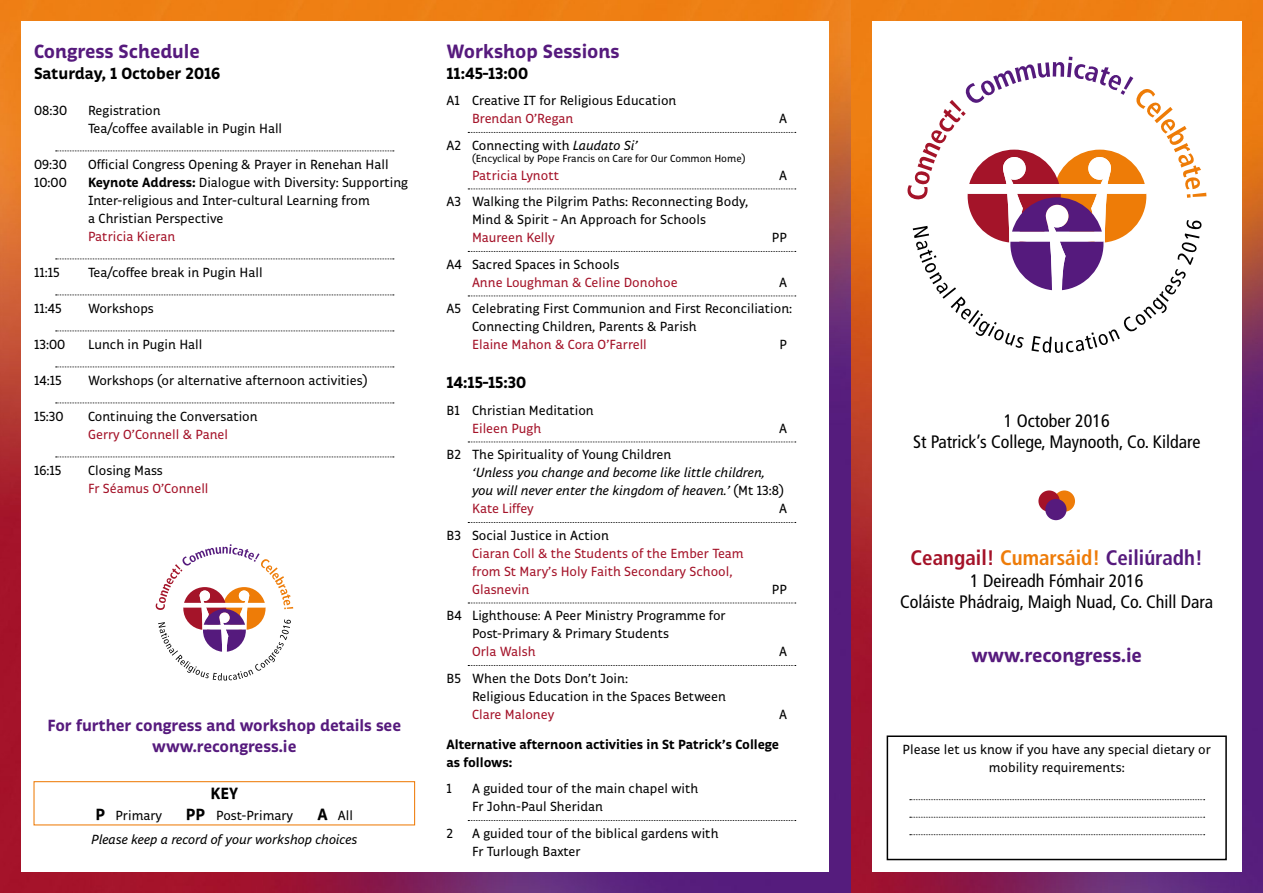
<style>
.page{position:relative;width:1263px;height:893px;background:#fff}
.page>*{position:absolute;margin:0;border:0;box-sizing:border-box;transform-origin:0 0}
.t1{font:700 condensed 21px "Frutiger";color:#561a7d}
.t2{font:800 19.5px "Respublika FY";color:#561a7d}
.t3{font:condensed 18px/21.6px "Frutiger";color:#000;text-align:center}
.t4{font:800 16.5px/21px "Respublika FY";color:#561a7d;text-align:center}
.t5{font:800 16.5px "Respublika FY";color:#000}
.t6{font:13.5px/18px "Respublika FY";color:#000}
.t7{font:13.5px/18px "Respublika FY";color:#a41228}
.t8{font:italic 13.5px/18px "Respublika FY";color:#000}
.t9{font:800 13.5px/18px "Respublika FY";color:#000}
.t10{font:10.5px "Respublika FY";color:#000}
.s1{font-weight:800}
.s2{font-weight:800;font-size:16.5px}
.s3{font-style:italic}
.s4{font-style:normal}
.s5{font-style:normal;color:#a41228}
.s6{font-weight:300}
.s7{color:#a41228}
.s8{color:#ee7c09}
</style>
<div class="page">
<img style="left:0;top:0;width:1263px;height:893px">
<div style="left:872px;top:21px;width:370px;height:851px;background:#fff"></div>
<div style="left:21px;top:21px;width:808px;height:851px;background:#fff"></div>
<svg style="left:56px;top:151px;width:338px;height:1px"></svg>
<svg style="left:56px;top:259px;width:338px;height:1px"></svg>
<svg style="left:56px;top:295px;width:338px;height:1px"></svg>
<svg style="left:56px;top:331px;width:338px;height:1px"></svg>
<svg style="left:56px;top:367px;width:338px;height:1px"></svg>
<svg style="left:56px;top:403px;width:338px;height:1px"></svg>
<svg style="left:56px;top:457px;width:338px;height:1px"></svg>
<svg style="left:468px;top:132px;width:328px;height:1px"></svg>
<svg style="left:468px;top:189px;width:328px;height:1px"></svg>
<svg style="left:468px;top:251px;width:328px;height:1px"></svg>
<svg style="left:468px;top:296px;width:328px;height:1px"></svg>
<svg style="left:468px;top:442px;width:328px;height:1px"></svg>
<svg style="left:468px;top:522px;width:328px;height:1px"></svg>
<svg style="left:468px;top:603px;width:328px;height:1px"></svg>
<svg style="left:468px;top:665px;width:328px;height:1px"></svg>
<svg style="left:468px;top:820px;width:328px;height:1px"></svg>
<div style="left:33px;top:781px;width:382px;height:44px;border:1px solid #ee7c09"></div>
<div style="left:1054px;top:490px;width:21px;height:22px;background:#ee7c09;border-radius:50%"></div>
<div style="left:1038px;top:490px;width:22px;height:22px;background:#a41228;border-radius:50%"></div>
<div style="left:1045px;top:499px;width:21px;height:21px;background:#561a7d;border-radius:50%"></div>
<svg style="left:910px;top:799px;width:295px;height:1px"></svg>
<svg style="left:910px;top:817px;width:295px;height:1px"></svg>
<svg style="left:910px;top:834px;width:295px;height:1px"></svg>
<div style="left:887px;top:735px;width:340px;height:125px;border:2px solid #000"></div>
<svg style="left:907px;top:57px;width:299px;height:296px"></svg>
<svg style="left:155px;top:544px;width:138px;height:137px"></svg>
<h2 class="t2" style="left:34px;top:39px;width:167px">Congress Schedule</h2>
<p class="t5" style="left:34px;top:63px;width:188px">Saturday, 1 October 2016</p>
<p class="t6" style="left:34px;top:102px;width:35px">08:30</p>
<p class="t6" style="left:88px;top:102px;width:196px">Registration<br>Tea/coffee available in Pugin Hall</p>
<p class="t6" style="left:34px;top:156px;width:34px">09:30</p>
<p class="t6" style="left:88px;top:156px;width:302px">Official Congress Opening &amp; Prayer in Renehan Hall</p>
<p class="t6" style="left:34px;top:174px;width:34px">10:00</p>
<p class="t6" style="left:88px;top:174px;width:322px"><span class="s1">Keynote Address:</span> Dialogue with Diversity: Supporting<br>Inter-religious and Inter-cultural Learning from<br>a Christian Perspective</p>
<p class="t7" style="left:88px;top:228px;width:89px">Patricia Kieran</p>
<p class="t6" style="left:34px;top:264px;width:27px">11:15</p>
<p class="t6" style="left:88px;top:264px;width:176px">Tea/coffee break in Pugin Hall</p>
<p class="t6" style="left:34px;top:300px;width:29px">11:45</p>
<p class="t6" style="left:88px;top:300px;width:67px">Workshops</p>
<p class="t6" style="left:34px;top:336px;width:33px">13:00</p>
<p class="t6" style="left:88px;top:336px;width:116px">Lunch in Pugin Hall</p>
<p class="t6" style="left:34px;top:372px;width:29px">14:15</p>
<p class="t6" style="left:88px;top:372px;width:281px">Workshops (or alternative afternoon activities)</p>
<p class="t6" style="left:34px;top:408px;width:31px">15:30</p>
<p class="t6" style="left:88px;top:408px;width:171px">Continuing the Conversation</p>
<p class="t7" style="left:88px;top:426px;width:142px">Gerry O’Connell &amp; Panel</p>
<p class="t6" style="left:34px;top:462px;width:29px">16:15</p>
<p class="t6" style="left:88px;top:462px;width:76px">Closing Mass</p>
<p class="t7" style="left:88px;top:480px;width:122px">Fr Séamus O’Connell</p>
<p class="t4" style="left:48px;top:716px;width:355px">For further congress and workshop details see www.recongress.ie</p>
<p class="t5" style="left:210px;top:783px;width:29px">KEY</p>
<p class="t6" style="left:96px;top:807px;width:68px"><span class="s2">P</span> Primary</p>
<p class="t6" style="left:186px;top:807px;width:109px"><span class="s2">PP</span> Post-Primary</p>
<p class="t6" style="left:318px;top:807px;width:37px"><span class="s2">A</span> All</p>
<p class="t8" style="left:91px;top:831px;width:268px">Please keep a record of your workshop choices</p>
<h2 class="t2" style="left:446px;top:39px;width:175px">Workshop Sessions</h2>
<p class="t5" style="left:446px;top:63px;width:83px">11:45–13:00</p>
<p class="t6" style="left:446px;top:92px;width:231px">A1 Creative IT for Religious Education</p>
<p class="t7" style="left:472px;top:110px;width:103px">Brendan O’Regan</p>
<p class="t6" style="left:779px;top:110px;width:9px">A</p>
<p class="t6" style="left:446px;top:137px;width:193px">A2 Connecting with <span class="s3">Laudato Si’</span></p>
<p class="t10" style="left:472px;top:152px;width:275px">(Encyclical by Pope Francis on Care for Our Common Home)</p>
<p class="t7" style="left:472px;top:167px;width:89px">Patricia Lynott</p>
<p class="t6" style="left:779px;top:167px;width:9px">A</p>
<p class="t6" style="left:472px;top:193px;width:278px;text-indent:-26px">A3 Walking the Pilgrim Paths: Reconnecting Body,<br>Mind &amp; Spirit – An Approach for Schools</p>
<p class="t7" style="left:472px;top:229px;width:84px">Maureen Kelly</p>
<p class="t6" style="left:772px;top:229px;width:17px">PP</p>
<p class="t6" style="left:446px;top:256px;width:174px">A4 Sacred Spaces in Schools</p>
<p class="t7" style="left:472px;top:274px;width:207px">Anne Loughman &amp; Celine Donohoe</p>
<p class="t6" style="left:446px;top:269px;width:347px;line-height:26.5px;text-indent:333px">A<br>A5 Celebrating First Communion and First Reconciliation:</p>
<p class="t6" style="left:472px;top:318px;width:226px">Connecting Children, Parents &amp; Parish</p>
<p class="t7" style="left:472px;top:336px;width:176px">Elaine Mahon &amp; Cora O’Farrell</p>
<p class="t6" style="left:779px;top:336px;width:9px">P</p>
<p class="t5" style="left:446px;top:372px;width:81px">14:15–15:30</p>
<p class="t6" style="left:446px;top:402px;width:149px">B1 Christian Meditation</p>
<p class="t7" style="left:472px;top:420px;width:71px">Eileen Pugh</p>
<p class="t6" style="left:779px;top:420px;width:9px">A</p>
<p class="t6" style="left:446px;top:446px;width:226px">B2 The Spirituality of Young Children</p>
<p class="t8" style="left:472px;top:464px;width:313px">‘Unless you change and become like little children, you will never enter the kingdom of heaven.’ <span class="s4">(Mt 13:8)<br></span><span class="s5">Kate Liffey</span></p>
<p class="t6" style="left:779px;top:500px;width:9px">A</p>
<p class="t6" style="left:446px;top:527px;width:164px">B3 Social Justice in Action</p>
<p class="t7" style="left:472px;top:545px;width:273px">Ciaran Coll &amp; the Students of the Ember Team from St Mary’s Holy Faith Secondary School,<br>Glasnevin</p>
<p class="t6" style="left:772px;top:581px;width:17px">PP</p>
<p class="t6" style="left:472px;top:607px;width:255px;text-indent:-26px">B4 Lighthouse<span class="s6">:</span> A Peer Ministry Programme for<br>Post-Primary &amp; Primary Students</p>
<p class="t7" style="left:472px;top:643px;width:65px">Orla Walsh</p>
<p class="t6" style="left:779px;top:643px;width:9px">A</p>
<p class="t6" style="left:472px;top:670px;width:255px;text-indent:-26px">B5 When the Dots Don’t Join:<br>Religious Education in the Spaces Between</p>
<p class="t7" style="left:472px;top:706px;width:84px">Clare Maloney</p>
<p class="t6" style="left:779px;top:706px;width:9px">A</p>
<p class="t9" style="left:446px;top:736px;width:334px">Alternative afternoon activities in St Patrick’s College as follows:</p>
<p class="t6" style="left:446px;top:780px;width:7px">1</p>
<p class="t6" style="left:472px;top:780px;width:228px">A guided tour of the main chapel with<br>Fr John-Paul Sheridan</p>
<p class="t6" style="left:446px;top:824px;width:8px">2</p>
<p class="t6" style="left:472px;top:824px;width:248px">A guided tour of the biblical gardens with<br>Fr Turlough Baxter</p>
<h3 class="t3" style="left:913px;top:410px;width:289px">1 October 2016<br>St Patrick’s College, Maynooth, Co. Kildare</h3>
<h1 class="t1" style="left:911px;top:545px;width:294px"><span class="s7">Ceangail!</span> <span class="s8">Cumarsáid!</span> Ceiliúradh!</h1>
<h3 class="t3" style="left:900px;top:570px;width:314px">1 Deireadh Fómhair 2016<br>Coláiste Phádraig, Maigh Nuad, Co. Chill Dara</h3>
<h2 class="t2" style="left:971px;top:643px;width:172px">www.recongress.ie</h2>
<p class="t6" style="left:903px;top:741px;width:310px;text-align:center">Please let us know if you have any special dietary or mobility requirements:</p>
</div>
